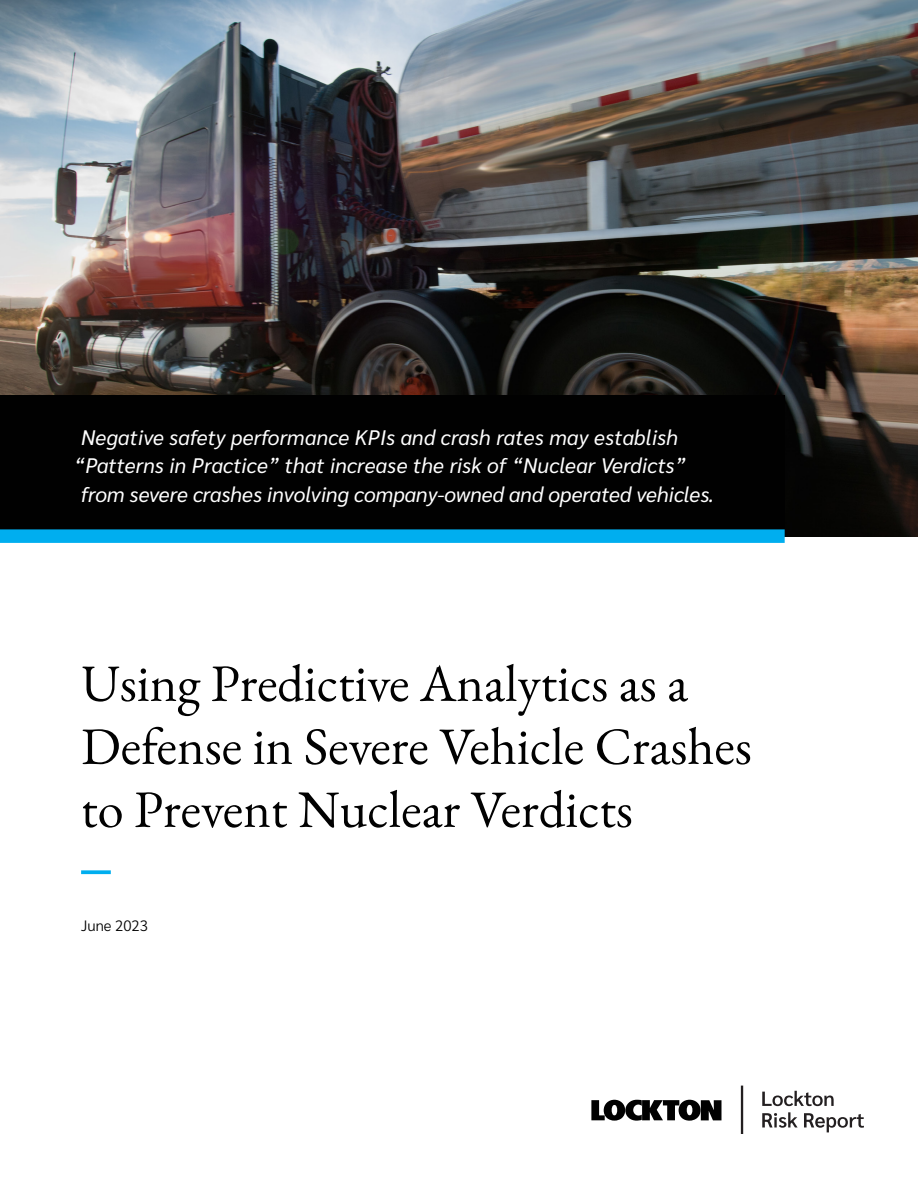
<style>
.page{position:relative;width:918px;height:1188px;background:#fff}
.page>*{position:absolute;margin:0;border:0;box-sizing:border-box;transform-origin:0 0}
.t1{font:52.5px/63px "EB Garamond";color:#010101}
.t2{font:italic 21px "Sarabun";letter-spacing:.01em;color:#fff}
.t3{font:300 15px "Sarabun";color:#010101}
</style>
<div class="page">
<img style="left:0;top:0;width:918px;height:536px">
<svg style="left:81px;top:870px;width:30px;height:4px"></svg>
<div style="left:0;top:395px;width:785px;height:141px;background:#010101"></div>
<div style="left:0;top:529px;width:785px;height:14px;background:#00aeef"></div>
<svg style="left:591px;top:1100px;width:130px;height:21px"></svg>
<svg style="left:741px;top:1086px;width:2px;height:48px"></svg>
<svg style="left:762px;top:1112px;width:36px;height:16px"></svg>
<svg style="left:804px;top:1113px;width:60px;height:19px"></svg>
<svg style="left:762px;top:1091px;width:72px;height:15px"></svg>
<p class="t2" style="left:81px;top:425px;width:599px">Negative safety performance KPIs and crash rates may establish</p>
<p class="t2" style="left:74px;top:454px;width:614px">“Patterns in Practice” that increase the risk of “Nuclear Verdicts”</p>
<p class="t2" style="left:81px;top:482px;width:634px">from severe crashes involving company-owned and operated vehicles.</p>
<h1 class="t1" style="left:81px;top:652px;width:672px">Using Predictive Analytics as a<br>Defense in Severe Vehicle Crashes to Prevent Nuclear Verdicts</h1>
<p class="t3" style="left:81px;top:917px;width:68px">June 2023</p>
</div>
